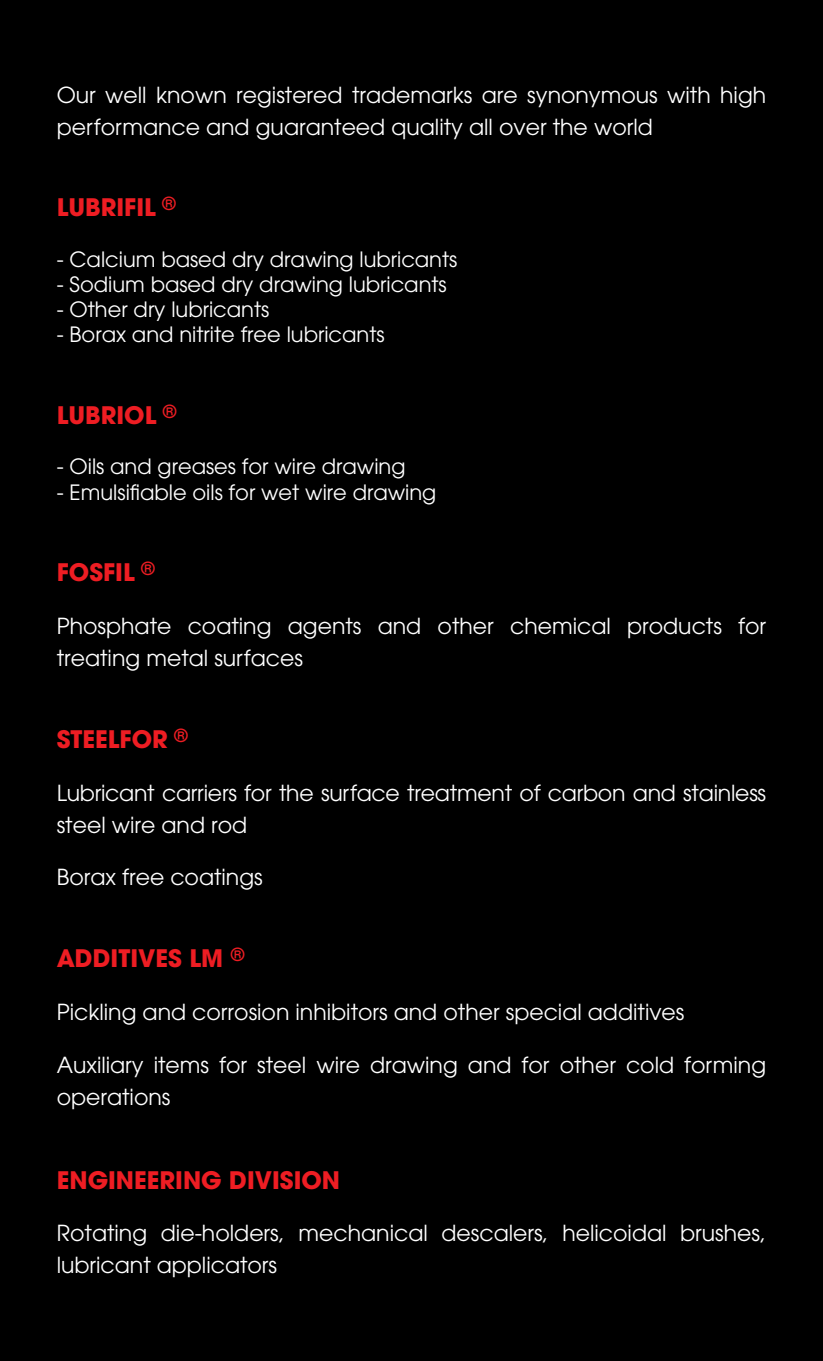
<style>
.page{position:relative;width:823px;height:1361px;background:#fff}
.page>*{position:absolute;margin:0;border:0;box-sizing:border-box;transform-origin:0 0}
.t1{font:700 24px "Avant Garde";color:#ee1d23}
.t2{font:22px/32px "Avant Garde";color:#fff}
.t3{font:21px "Avant Garde";color:#fff}
</style>
<div class="page">
<div style="left:0;top:0;width:822px;height:1361px;background:#000"></div>
<p class="t2" style="left:57px;top:81px;width:710px">Our well known registered trademarks are synonymous with high performance and guaranteed quality all over the world</p>
<p class="t1" style="left:57px;top:199px;width:121px">LUBRIFIL <sup>®</sup></p>
<p class="t3" style="left:57px;top:251px;width:402px">- Calcium based dry drawing lubricants</p>
<p class="t3" style="left:57px;top:276px;width:391px">- Sodium based dry drawing lubricants</p>
<p class="t3" style="left:57px;top:302px;width:214px">- Other dry lubricants</p>
<p class="t3" style="left:57px;top:327px;width:329px">- Borax and nitrite free lubricants</p>
<p class="t1" style="left:57px;top:406px;width:121px">LUBRIOL <sup>®</sup></p>
<p class="t3" style="left:57px;top:459px;width:350px">- Oils and greases for wire drawing</p>
<p class="t3" style="left:57px;top:484px;width:381px">- Emulsifiable oils for wet wire drawing</p>
<p class="t1" style="left:57px;top:563px;width:100px">FOSFIL <sup>®</sup></p>
<p class="t2" style="left:57px;top:612px;width:710px">Phosphate coating agents and other chemical products for treating metal surfaces</p>
<p class="t1" style="left:57px;top:730px;width:133px">STEELFOR <sup>®</sup></p>
<p class="t2" style="left:57px;top:778px;width:710px">Lubricant carriers for the surface treatment of carbon and stainless steel wire and rod</p>
<p class="t2" style="left:57px;top:863px;width:207px">Borax free coatings</p>
<p class="t1" style="left:57px;top:949px;width:189px">ADDITIVES LM <sup>®</sup></p>
<p class="t2" style="left:57px;top:997px;width:628px">Pickling and corrosion inhibitors and other special additives</p>
<p class="t2" style="left:57px;top:1050px;width:710px">Auxiliary items for steel wire drawing and for other cold forming operations</p>
<p class="t1" style="left:57px;top:1171px;width:285px">ENGINEERING DIVISION</p>
<p class="t2" style="left:57px;top:1219px;width:710px">Rotating die-holders, mechanical descalers, helicoidal brushes, lubricant applicators</p>
</div>
